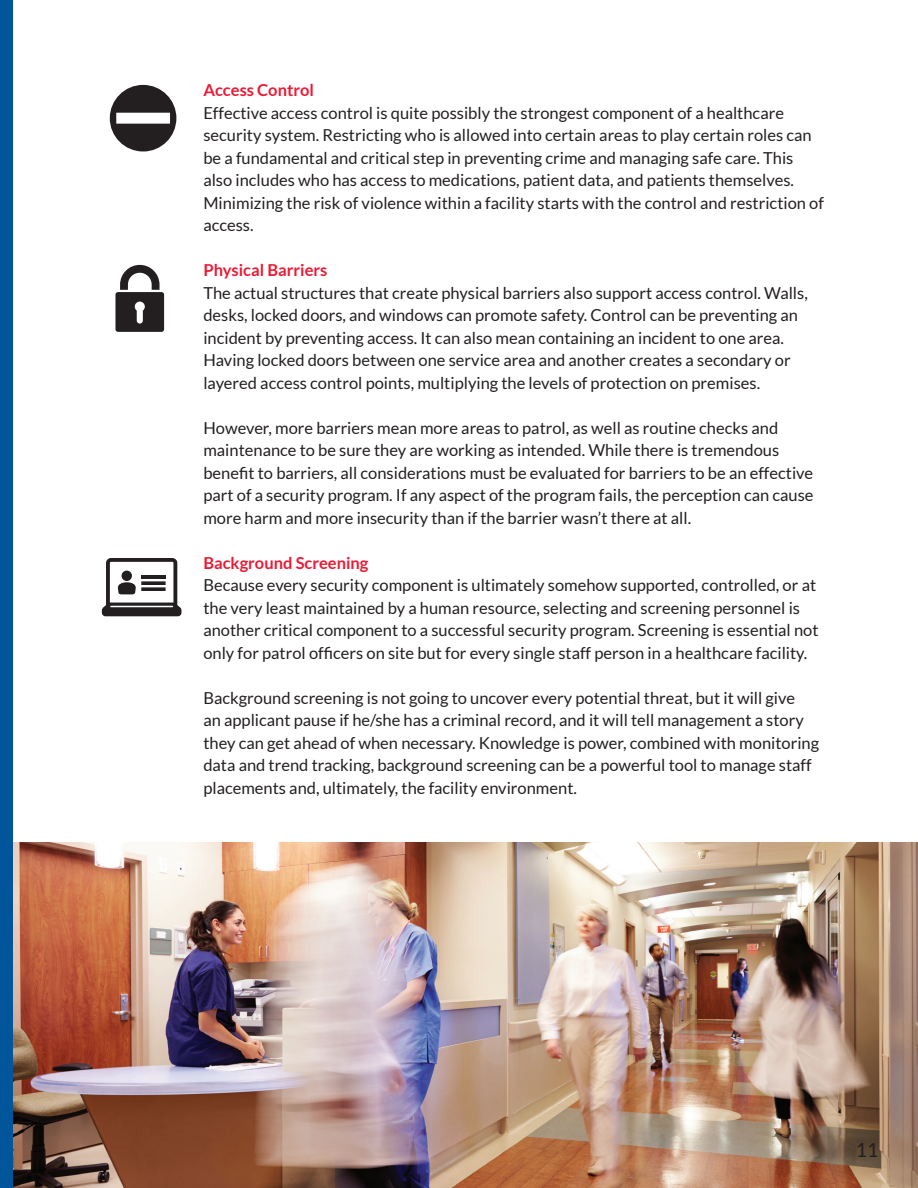
<style>
.page{position:relative;width:918px;height:1188px;background:#fff}
.page>*{position:absolute;margin:0;border:0;box-sizing:border-box;transform-origin:0 0}
.t1{font:19.5px "Lato";color:#231f20}
.t2{font:16.5px/22.5px "Lato";color:#231f20}
.t3{font:700 16.5px "Lato";color:#ed1a35}
</style>
<div class="page">
<img style="left:12px;top:842px;width:906px;height:346px">
<div style="left:0;top:0;width:12px;height:1188px;background:#01569b"></div>
<svg style="left:110px;top:85px;width:66px;height:67px"></svg>
<svg style="left:115px;top:265px;width:49px;height:67px"></svg>
<svg style="left:102px;top:558px;width:80px;height:58px"></svg>
<p class="t3" style="left:203px;top:81px;width:112px">Access Control</p>
<p class="t2" style="left:203px;top:101px;width:622px">Effective access control is quite possibly the strongest component of a healthcare security system. Restricting who is allowed into certain areas to play certain roles can be a fundamental and critical step in preventing crime and managing safe care. This also includes who has access to medications, patient data, and patients themselves.<br>Minimizing the risk of violence within a facility starts with the control and restriction of access.</p>
<p class="t3" style="left:203px;top:261px;width:126px">Physical Barriers</p>
<p class="t2" style="left:203px;top:281px;width:606px">The actual structures that create physical barriers also support access control. Walls, desks, locked doors, and windows can promote safety. Control can be preventing an incident by preventing access. It can also mean containing an incident to one area.<br>Having locked doors between one service area and another creates a secondary or layered access control points, multiplying the levels of protection on premises.</p>
<p class="t2" style="left:203px;top:416px;width:612px">However, more barriers mean more areas to patrol, as well as routine checks and maintenance to be sure they are working as intended. While there is tremendous benefit to barriers, all considerations must be evaluated for barriers to be an effective part of a security program. If any aspect of the program fails, the perception can cause more harm and more insecurity than if the barrier wasn’t there at all.</p>
<p class="t3" style="left:203px;top:553px;width:167px">Background Screening</p>
<p class="t2" style="left:203px;top:574px;width:617px">Because every security component is ultimately somehow supported, controlled, or at the very least maintained by a human resource, selecting and screening personnel is another critical component to a successful security program. Screening is essential not only for patrol officers on site but for every single staff person in a healthcare facility.</p>
<p class="t2" style="left:203px;top:686px;width:617px">Background screening is not going to uncover every potential threat, but it will give<br>an applicant pause if he/she has a criminal record, and it will tell management a story they can get ahead of when necessary. Knowledge is power, combined with monitoring data and trend tracking, background screening can be a powerful tool to manage staff placements and, ultimately, the facility environment.</p>
<p class="t1" style="left:856px;top:1139px;width:24px">11</p>
</div>
